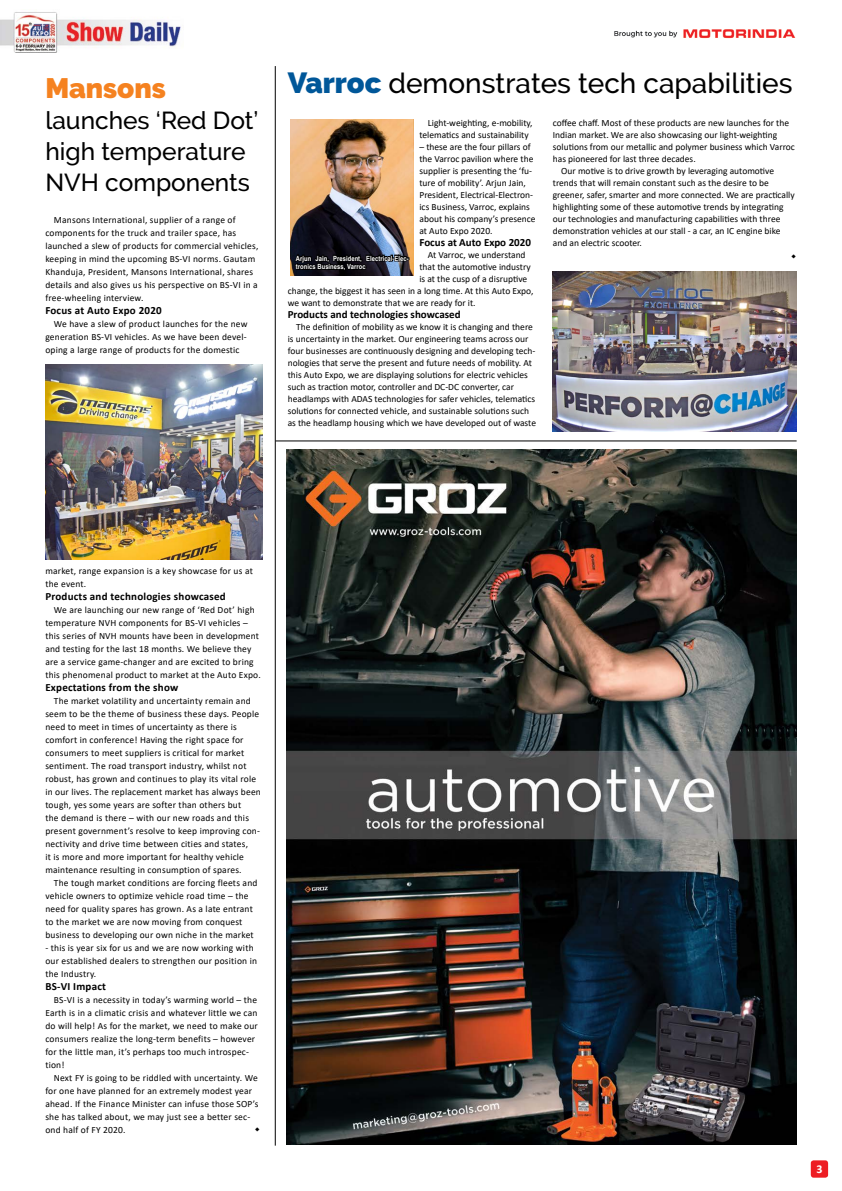
<style>
.page{position:relative;width:842px;height:1191px;background:#fff}
.page>*{position:absolute;margin:0;border:0;box-sizing:border-box;transform-origin:0 0}
.t1{font:500 28px "Raleway";color:#000}
.t2{font:900 28px "Raleway";color:#f58220}
.t3{font:500 24.5px/31px "Raleway";color:#000}
.t4{font:700 12px "Calibri";color:#fff}
.t5{font:700 11px "Calibri";letter-spacing:.02em;color:#000}
.t6{font:700 11px "Calibri";color:#000}
.t7{font:9.5px/13px "Calibri";letter-spacing:.01em;color:#000}
.t8{font:700 7.1px/8.5px "Arial Narrow";letter-spacing:.01em;color:#fff}
.s1{font-weight:900;font-size:29px;color:#005799}
</style>
<div class="page">
<img style="left:286px;top:449px;width:511px;height:695px">
<hr style="left:275px;top:441px;width:522px;height:1px;background:#000">
<hr style="left:275px;top:66px;width:1px;height:1079px;background:#000">
<img style="left:0;top:12px;width:181px;height:40px">
<div style="left:811px;top:1160px;width:17px;height:17px;background:#ed1d24;border-radius:3px"></div>
<img style="left:614px;top:29px;width:182px;height:10px">
<img style="left:291px;top:119px;width:123px;height:156px">
<svg style="left:293px;top:250px;width:116px;height:24px"></svg>
<img style="left:553px;top:271px;width:244px;height:160px">
<img style="left:45px;top:364px;width:217px;height:195px">
<h1 class="t2" style="left:45px;top:72px;width:122px">Mansons</h1>
<h2 class="t3" style="left:45px;top:105px;width:214px">launches ‘Red Dot’ high temperature<br>NVH components</h2>
<p class="t7" style="left:45px;top:213px;width:215px;text-indent:9px">Mansons International, supplier of a range of components for the truck and trailer space, has launched a slew of products for commercial vehicles, keeping in mind the upcoming BS-VI norms. Gautam Khanduja, President, Mansons International, shares details and also gives us his perspective on BS-VI in a free-wheeling interview.</p>
<p class="t5" style="left:45px;top:302px;width:118px">Focus at Auto Expo 2020</p>
<p class="t7" style="left:45px;top:317px;width:204px;text-align:justify;text-indent:9px">We have a slew of product launches for the new generation BS-VI vehicles. As we have been devel&shy;oping a large range of products for the domestic</p>
<h1 class="t1" style="left:288px;top:67px;width:506px"><span class="s1">Varroc</span> demonstrates tech capabilities</h1>
<p class="t7" style="left:419px;top:117px;width:115px;line-height:12px;text-indent:9px">Light-weighting, e-mobility, telematics and sustainability</p>
<p class="t7" style="left:419px;top:141px;width:118px;line-height:12px">– these are the four pillars of the Varroc pavilion where the supplier is presenting the ‘fu&shy;ture of mobility’. Arjun Jain,<br>President, Electrical-Electron&shy;ics Business, Varroc, explains about his company’s presence at Auto Expo 2020.</p>
<p class="t6" style="left:419px;top:235px;width:113px">Focus at Auto Expo 2020</p>
<p class="t7" style="left:428px;top:248px;width:99px">At Varroc, we understand</p>
<p class="t7" style="left:419px;top:260px;width:113px">that the automotive industry</p>
<p class="t7" style="left:419px;top:272px;width:109px">is at the cusp of a disruptive</p>
<p class="t7" style="left:288px;top:284px;width:247px">change, the biggest it has seen in a long time. At this Auto Expo,</p>
<p class="t7" style="left:288px;top:296px;width:189px">we want to demonstrate that we are ready for it.</p>
<p class="t6" style="left:288px;top:307px;width:174px">Products and technologies showcased</p>
<p class="t7" style="left:288px;top:321px;width:250px;line-height:12px;text-indent:9px">The definition of mobility as we know it is changing and there is uncertainty in the market. Our engineering teams across our four businesses are continuously designing and developing tech&shy;nologies that serve the present and future needs of mobility. At this Auto Expo, we are displaying solutions for electric vehicles such as traction motor, controller and DC-DC converter, car headlamps with ADAS technologies for safer vehicles, telematics solutions for connected vehicle, and sustainable solutions such as the headlamp housing which we have developed out of waste</p>
<p class="t7" style="left:553px;top:116px;width:238px">coffee chaff. Most of these products are new launches for the</p>
<p class="t7" style="left:553px;top:128px;width:226px">Indian market. We are also showcasing our light-weighting</p>
<p class="t7" style="left:553px;top:140px;width:244px">solutions from our metallic and polymer business which Varroc</p>
<p class="t7" style="left:553px;top:152px;width:144px">has pioneered for last three decades.</p>
<p class="t7" style="left:561px;top:164px;width:214px">Our motive is to drive growth by leveraging automotive</p>
<p class="t7" style="left:553px;top:176px;width:218px">trends that will remain constant such as the desire to be</p>
<p class="t7" style="left:553px;top:188px;width:243px">greener, safer, smarter and more connected. We are practically</p>
<p class="t7" style="left:553px;top:200px;width:232px">highlighting some of these automotive trends by integrating</p>
<p class="t7" style="left:553px;top:212px;width:229px">our technologies and manufacturing capabilities with three</p>
<p class="t7" style="left:553px;top:224px;width:229px">demonstration vehicles at our stall - a car, an IC engine bike</p>
<p class="t7" style="left:553px;top:236px;width:91px">and an electric scooter.</p>
<p class="t8" style="left:296px;top:253px;width:114px">Arjun Jain, President, Electrical-Elec&shy;tronics Business, Varroc</p>
<p class="t7" style="left:45px;top:564px;width:209px">market, range expansion is a key showcase for us at the event.</p>
<p class="t5" style="left:45px;top:588px;width:182px">Products and technologies showcased</p>
<p class="t7" style="left:45px;top:603px;width:217px;text-indent:9px">We are launching our new range of ‘Red Dot’ high temperature NVH components for BS-VI vehicles – this series of NVH mounts have been in development and testing for the last 18 months. We believe they are a service game-changer and are excited to bring this phenomenal product to market at the Auto Expo.</p>
<p class="t5" style="left:45px;top:679px;width:134px">Expectations from the show</p>
<p class="t7" style="left:45px;top:694px;width:217px;text-indent:9px">The market volatility and uncertainty remain and seem to be the theme of business these days. People need to meet in times of uncertainty as there is comfort in conference! Having the right space for consumers to meet suppliers is critical for market sentiment. The road transport industry, whilst not robust, has grown and continues to play its vital role in our lives. The replacement market has always been tough, yes some years are softer than others but<br>the demand is there – with our new roads and this present government’s resolve to keep improving con&shy;nectivity and drive time between cities and states,<br>it is more and more important for healthy vehicle maintenance resulting in consumption of spares.</p>
<p class="t7" style="left:45px;top:876px;width:214px;text-indent:9px">The tough market conditions are forcing fleets and vehicle owners to optimize vehicle road time – the need for quality spares has grown. As a late entrant to the market we are now moving from conquest business to developing our own niche in the market</p>
<p class="t7" style="left:45px;top:941px;width:213px">- this is year six for us and we are now working with our established dealers to strengthen our position in the Industry.</p>
<p class="t5" style="left:45px;top:978px;width:62px">BS-VI Impact</p>
<p class="t7" style="left:45px;top:993px;width:214px;text-indent:9px">BS-VI is a necessity in today’s warming world – the Earth is in a climatic crisis and whatever little we can do will help! As for the market, we need to make our consumers realize the long-term benefits – however for the little man, it’s perhaps too much introspec&shy;tion!</p>
<p class="t7" style="left:45px;top:1071px;width:215px;text-indent:9px">Next FY is going to be riddled with uncertainty. We for one have planned for an extremely modest year ahead. If the Finance Minister can infuse those SOP’s she has talked about, we may just see a better sec&shy;ond half of FY 2020.</p>
<p class="t4" style="left:816px;top:1160px;width:8px">3</p>
</div>
